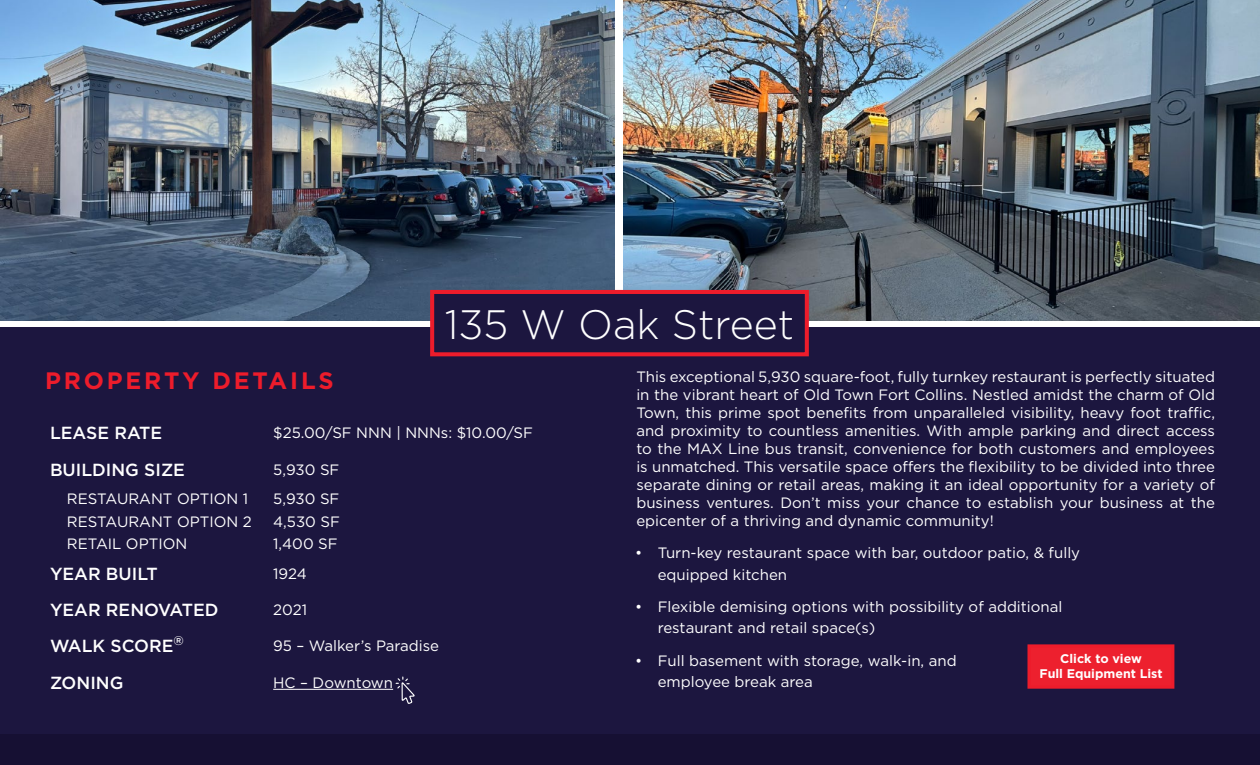
<style>
.page{position:relative;width:1260px;height:765px;background:#fff}
.page>*{position:absolute;margin:0;border:0;box-sizing:border-box;transform-origin:0 0}
.t1{font:300 41.12px "Gotham";color:#fff}
.t2{font:700 23.75px "Gotham";letter-spacing:.12em;color:#ed1c2b}
.t3{font:500 17.5px "Gotham";color:#fff}
.t4{font:15px/18px "Gotham";color:#fff}
.t5{font:700 12.5px/15px "Gotham";color:#fff;text-align:center}
</style>
<div class="page">
<div style="left:0;top:328px;width:1260px;height:437px;background:#1c163f"></div>
<div style="left:0;top:734px;width:1260px;height:31px;background:#161033"></div>
<img style="left:0;top:0;width:614px;height:320px">
<img style="left:623px;top:0;width:637px;height:320px">
<hr style="left:273px;top:689px;width:120px;height:1px;background:#fff">
<div style="left:1027px;top:644px;width:147px;height:45px;background:#ed202e;border:3px solid #ed1c2b"></div>
<div style="left:430px;top:290px;width:379px;height:66px;background:#1c163f;border:4px solid #ed1c2b"></div>
<svg style="left:396px;top:225px;width:20px;height:479px"></svg>
<h1 class="t1" style="left:445px;top:298px;width:351px">135 W Oak Street</h1>
<h2 class="t2" style="left:45px;top:365px;width:290px">PROPERTY DETAILS</h2>
<p class="t3" style="left:50px;top:422px;width:114px">LEASE RATE</p>
<p class="t4" style="left:273px;top:424px;width:261px">$25.00/SF NNN | NNNs: $10.00/SF</p>
<p class="t3" style="left:50px;top:458px;width:137px">BUILDING SIZE</p>
<p class="t4" style="left:273px;top:460px;width:68px">5,930 SF</p>
<p class="t4" style="left:67px;top:490px;width:183px">RESTAURANT OPTION 1</p>
<p class="t4" style="left:273px;top:490px;width:68px">5,930 SF</p>
<p class="t4" style="left:67px;top:512px;width:187px">RESTAURANT OPTION 2</p>
<p class="t4" style="left:273px;top:512px;width:68px">4,530 SF</p>
<p class="t4" style="left:67px;top:535px;width:122px">RETAIL OPTION</p>
<p class="t4" style="left:273px;top:535px;width:66px">1,400 SF</p>
<p class="t3" style="left:50px;top:562px;width:109px">YEAR BUILT</p>
<p class="t4" style="left:273px;top:564px;width:35px">1924</p>
<p class="t3" style="left:50px;top:598px;width:170px">YEAR RENOVATED</p>
<p class="t4" style="left:273px;top:600px;width:35px">2021</p>
<p class="t3" style="left:50px;top:635px;width:135px">WALK SCORE<sup>®</sup></p>
<p class="t4" style="left:273px;top:637px;width:168px">95 – Walker’s Paradise</p>
<p class="t3" style="left:50px;top:671px;width:75px">ZONING</p>
<p class="t4" style="left:273px;top:673px;width:121px">HC – Downtown</p>
<p class="t4" style="left:636px;top:367px;width:580px;text-align:justify">This exceptional 5,930 square-foot, fully turnkey restaurant is perfectly situated in the vibrant heart of Old Town Fort Collins. Nestled amidst the charm of Old Town, this prime spot benefits from unparalleled visibility, heavy foot traffic, and proximity to countless amenities. With ample parking and direct access to the MAX Line bus transit, convenience for both customers and employees is unmatched. This versatile space offers the flexibility to be divided into three separate dining or retail areas, making it an ideal opportunity for a variety of business ventures. Don’t miss your chance to establish your business at the epicenter of a thriving and dynamic community!</p>
<p class="t4" style="left:658px;top:542px;width:424px;line-height:21.2px;text-indent:-22px">• Turn-key restaurant space with bar, outdoor patio, &amp; fully equipped kitchen</p>
<p class="t4" style="left:658px;top:596px;width:406px;line-height:21.2px;text-indent:-22px">• Flexible demising options with possibility of additional restaurant and retail space(s)</p>
<p class="t4" style="left:658px;top:650px;width:300px;line-height:21.2px;text-indent:-22px">• Full basement with storage, walk-in, and employee break area</p>
<p class="t5" style="left:1040px;top:651px;width:125px">Click to view<br>Full Equipment List</p>
</div>
